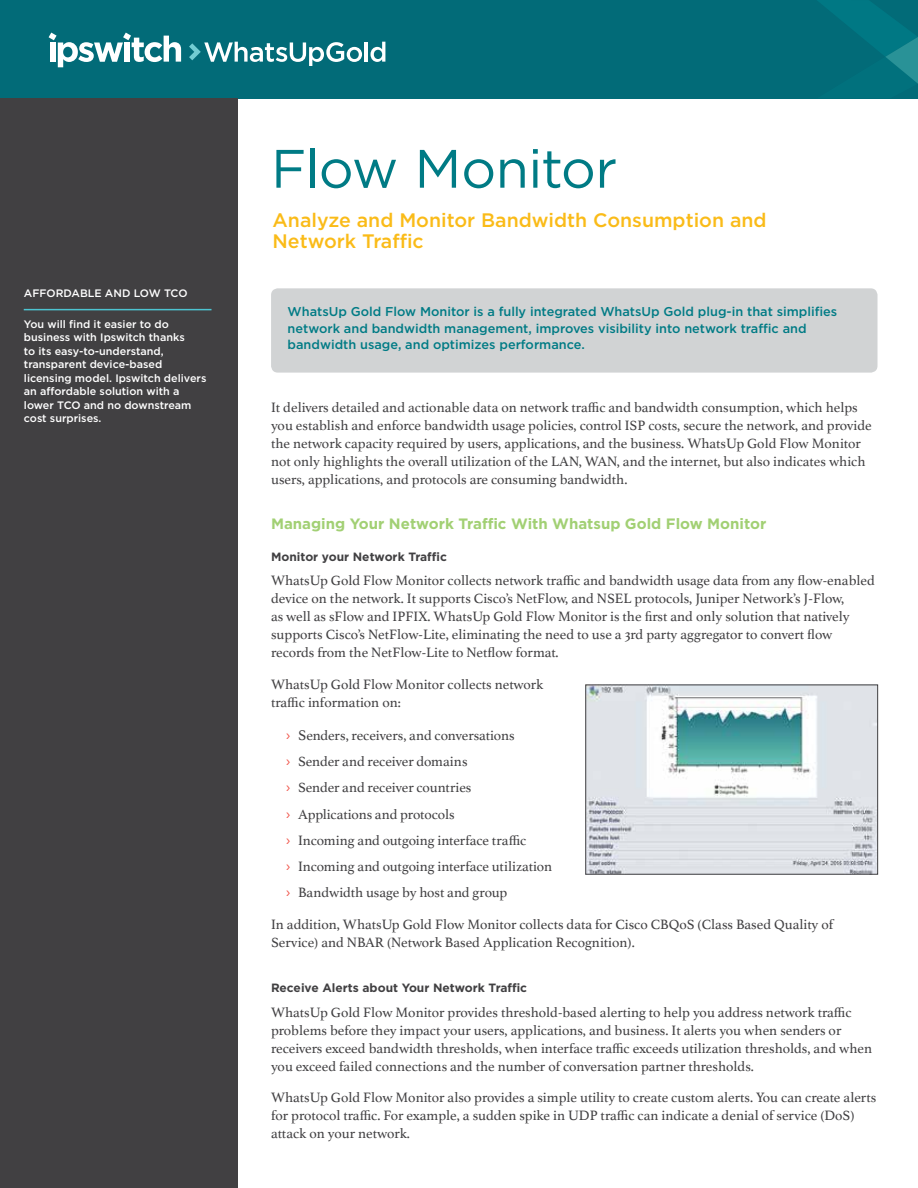
<style>
.page{position:relative;width:918px;height:1188px;background:#fff}
.page>*{position:absolute;margin:0;border:0;box-sizing:border-box;transform-origin:0 0}
.t1{font:54px "Gotham";letter-spacing:-.015em;color:#007b85}
.t2{font:500 19.5px/21px "Gotham";color:#fabb18}
.t3{font:700 15px "Gotham";color:#a2d074}
.t4{font:14.25px/18px "Athelas";color:#414042}
.t5{font:500 12.75px/16.5px "Gotham";color:#007b85}
.t6{font:700 12px "Gotham";color:#414042}
.t7{font:500 10.8px/13.5px "Gotham";color:#fff}
.s1{font-family:"Myriad Pro";font-size:14.85px;color:#f0564c}
.s2{font-size:15px}
</style>
<div class="page">
<div style="left:0;top:0;width:918px;height:98px;background:#026b78"></div>
<svg style="left:49px;top:33px;width:132px;height:34px"></svg>
<svg style="left:189px;top:42px;width:173px;height:24px"></svg>
<hr style="left:365px;top:42px;width:3px;height:20px;background:#fff">
<svg style="left:371px;top:42px;width:14px;height:20px"></svg>
<div style="left:271px;top:288px;width:607px;height:85px;background:#d1d3d4;border-radius:7px"></div>
<svg style="left:818px;top:0;width:100px;height:84px"></svg>
<div style="left:0;top:98px;width:237px;height:1090px;background:#414042"></div>
<hr style="left:24px;top:309px;width:188px;height:1px;background:#4dc4d1">
<img style="left:587px;top:687px;width:289px;height:186px">
<div style="left:585px;top:685px;width:293px;height:190px;border:1px solid #414042"></div>
<p class="t7" style="left:24px;top:287px;width:165px">AFFORDABLE AND LOW TCO</p>
<p class="t7" style="left:24px;top:317px;width:184px">You will find it easier to do business with Ipswitch thanks<br>to its easy-to-understand, transparent device-based licensing model. Ipswitch delivers an affordable solution with a lower TCO and no downstream cost surprises.</p>
<h1 class="t1" style="left:271px;top:139px;width:348px">Flow Monitor</h1>
<h2 class="t2" style="left:273px;top:209px;width:496px">Analyze and Monitor Bandwidth Consumption and<br>Network Traffic</h2>
<p class="t5" style="left:288px;top:303px;width:551px">WhatsUp Gold Flow Monitor is a fully integrated WhatsUp Gold plug-in that simplifies network and bandwidth management, improves visibility into network traffic and bandwidth usage, and optimizes performance.</p>
<p class="t4" style="left:271px;top:398px;width:602px">It delivers detailed and actionable data on network traffic and bandwidth consumption, which helps you establish and enforce bandwidth usage policies, control ISP costs, secure the network, and provide the network capacity required by users, applications, and the business. WhatsUp Gold Flow Monitor not only highlights the overall utilization of the LAN, WAN, and the internet, but also indicates which users, applications, and protocols are consuming bandwidth.</p>
<p class="t3" style="left:271px;top:515px;width:497px">Managing Your Network Traffic With Whatsup Gold Flow Monitor</p>
<p class="t6" style="left:271px;top:549px;width:177px">Monitor your Network Traffic</p>
<p class="t4" style="left:271px;top:571px;width:605px">WhatsUp Gold Flow Monitor collects network traffic and bandwidth usage data from any flow-enabled device on the network. It supports Cisco’s NetFlow, and NSEL protocols, Juniper Network’s J-Flow,<br>as well as sFlow and IPFIX. WhatsUp Gold Flow Monitor is the first and only solution that natively supports Cisco’s NetFlow-Lite, eliminating the need to use a 3rd party aggregator to convert flow records from the NetFlow-Lite to Netflow format.</p>
<p class="t4" style="left:271px;top:675px;width:274px">WhatsUp Gold Flow Monitor collects network traffic information on:</p>
<p class="t4" style="left:286px;top:722px;width:267px;line-height:26.2px"><span class="s1">›</span> <span class="s2">S</span>enders, receivers, and conversations<br><span class="s1">›</span> Sender and receiver domains<br><span class="s1">›</span> Sender and receiver countries<br><span class="s1">›</span> Applications and protocols<br><span class="s1">›</span> Incoming and outgoing interface traffic<br><span class="s1">›</span> Incoming and outgoing interface utilization <span class="s1">›</span> Bandwidth usage by host and group</p>
<p class="t4" style="left:271px;top:915px;width:564px">In addition, WhatsUp Gold Flow Monitor collects data for Cisco CBQoS (Class Based Quality of<br>Service) and NBAR (Network Based Application Recognition).</p>
<p class="t6" style="left:271px;top:981px;width:258px">Receive Alerts about Your Network Traffic</p>
<p class="t4" style="left:271px;top:1003px;width:603px">WhatsUp Gold Flow Monitor provides threshold-based alerting to help you address network traffic problems before they impact your users, applications, and business. It alerts you when senders or receivers exceed bandwidth thresholds, when interface traffic exceeds utilization thresholds, and when you exceed failed connections and the number of conversation partner thresholds.</p>
<p class="t4" style="left:271px;top:1088px;width:607px">WhatsUp Gold Flow Monitor also provides a simple utility to create custom alerts. You can create alerts for protocol traffic. For example, a sudden spike in UDP traffic can indicate a denial of service (DoS) attack on your network.</p>
</div>
